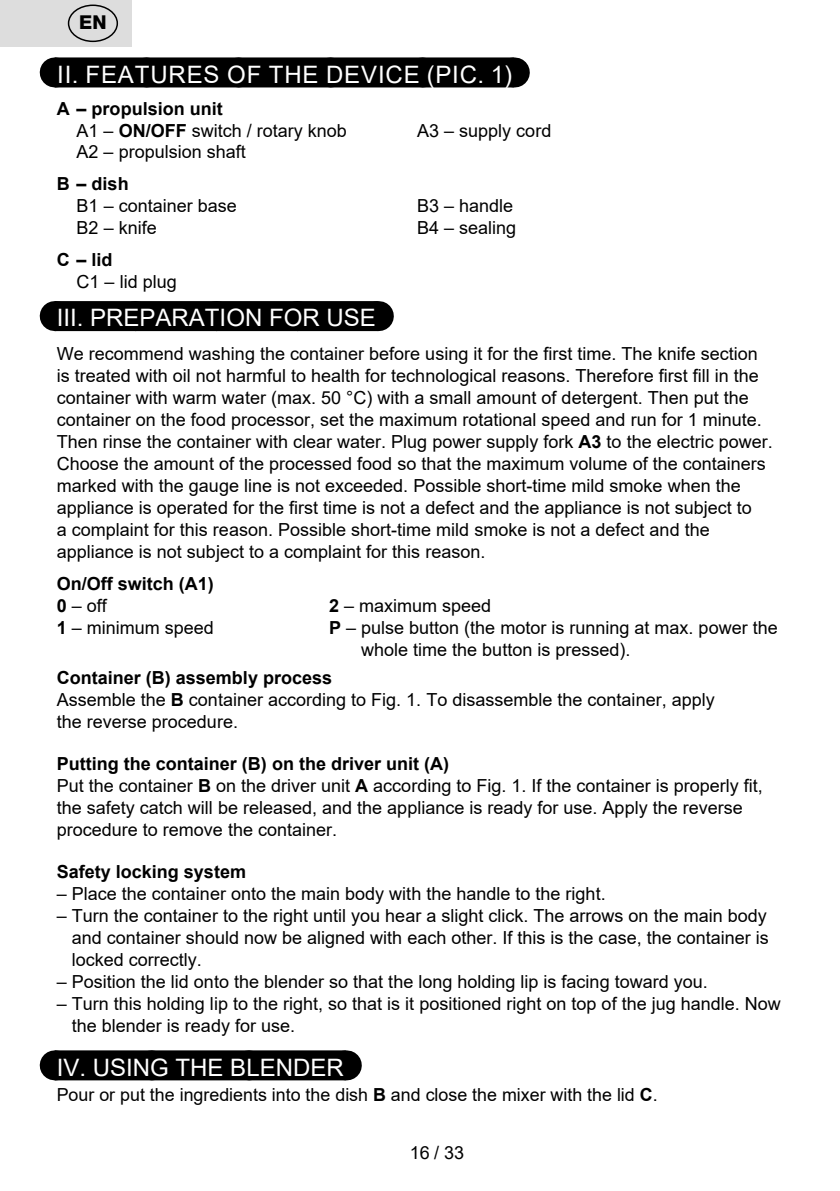
<style>
.page{position:relative;width:840px;height:1191px;background:#fff}
.page>*{position:absolute;margin:0;border:0;box-sizing:border-box;transform-origin:0 0}
.Grafický_nadpis_ETA{font:24px "Arial";color:#fff}
.Grafický_nadpis_ETA-2{font:24px "Arial";letter-spacing:.035em;color:#fff}
.t1{font:800 19.2px "Helvetica Neue OT";color:#000}
.Normální{font:18px/22px "Arial";color:#000}
.Normální-2{font:700 18px "Arial";color:#000}
.s1{font-weight:700}
</style>
<div class="page">
<div style="left:55px;top:57px;width:458px;height:30px;background:#000"></div>
<svg style="left:146px;top:57px;width:321px;height:1px"></svg>
<hr style="left:513px;top:57px;width:1px;height:30px;background:#000">
<div style="left:55px;top:301px;width:322px;height:30px;background:#000"></div>
<svg style="left:138px;top:301px;width:199px;height:1px"></svg>
<hr style="left:377px;top:301px;width:1px;height:30px;background:#000">
<div style="left:55px;top:1050px;width:290px;height:30px;background:#000"></div>
<svg style="left:152px;top:1050px;width:145px;height:1px"></svg>
<hr style="left:345px;top:1050px;width:1px;height:30px;background:#000">
<div style="left:0;top:0;width:131px;height:47px;background:#ddd"></div>
<div style="left:68px;top:5px;width:50px;height:37px;border:1px solid #000;border-radius:50%"></div>
<p class="t1" style="left:79px;top:11px;width:29px">EN</p>
<p class="Grafický_nadpis_ETA-2" style="left:57px;top:58px;width:456px">II. FEATURES OF THE DEVICE (PIC. 1)</p>
<p class="Normální-2" style="left:57px;top:96px;width:167px">A – propulsion unit</p>
<p class="Normální" style="left:77px;top:119px;width:272px">A1 – <span class="s1">ON/OFF</span> switch / rotary knob</p>
<p class="Normální" style="left:417px;top:119px;width:136px">A3 – supply cord</p>
<p class="Normální" style="left:77px;top:141px;width:171px">A2 – propulsion shaft</p>
<p class="Normální-2" style="left:57px;top:171px;width:73px">B – dish</p>
<p class="Normální" style="left:77px;top:195px;width:162px">B1 – container base</p>
<p class="Normální" style="left:417px;top:195px;width:98px">B3 – handle</p>
<p class="Normální" style="left:77px;top:217px;width:82px">B2 – knife</p>
<p class="Normální" style="left:417px;top:217px;width:101px">B4 – sealing</p>
<p class="Normální-2" style="left:57px;top:247px;width:57px">C – lid</p>
<p class="Normální" style="left:77px;top:271px;width:102px">C1 – lid plug</p>
<p class="Grafický_nadpis_ETA" style="left:57px;top:301px;width:320px">III. PREPARATION FOR USE</p>
<p class="Normální" style="left:57px;top:342px;width:717px">We recommend washing the container before using it for the first time. The knife section is treated with oil not harmful to health for technological reasons. Therefore first fill in the container with warm water (max. 50 °C) with a small amount of detergent. Then put the container on the food processor, set the maximum rotational speed and run for 1 minute.<br>Then rinse the container with clear water. Plug power supply fork <span class="s1">A3</span> to the electric power.<br>Choose the amount of the processed food so that the maximum volume of the containers marked with the gauge line is not exceeded. Possible short-time mild smoke when the appliance is operated for the first time is not a defect and the appliance is not subject to<br>a complaint for this reason. Possible short-time mild smoke is not a defect and the appliance is not subject to a complaint for this reason.</p>
<p class="Normální-2" style="left:57px;top:571px;width:159px">On/Off switch (A1)</p>
<p class="Normální" style="left:57px;top:594px;width:52px"><span class="s1">0</span> – off</p>
<p class="Normální" style="left:329px;top:594px;width:164px"><span class="s1">2</span> – maximum speed</p>
<p class="Normální" style="left:57px;top:616px;width:159px"><span class="s1">1</span> – minimum speed</p>
<p class="Normální" style="left:361px;top:616px;width:418px;text-indent:-32px"><span class="s1">P</span> – pulse button (the motor is running at max. power the whole time the button is pressed).</p>
<p class="Normální-2" style="left:57px;top:665px;width:277px">Container (B) assembly process</p>
<p class="Normální" style="left:57px;top:688px;width:659px">Assemble the <span class="s1">B</span> container according to Fig. 1. To disassemble the container, apply the reverse procedure.</p>
<p class="Normální-2" style="left:57px;top:751px;width:394px">Putting the container (B) on the driver unit (A)</p>
<p class="Normální" style="left:57px;top:774px;width:707px">Put the container <span class="s1">B</span> on the driver unit <span class="s1">A</span> according to Fig. 1. If the container is properly fit, the safety catch will be released, and the appliance is ready for use. Apply the reverse procedure to remove the container.</p>
<p class="Normální-2" style="left:57px;top:859px;width:191px">Safety locking system</p>
<p class="Normální" style="left:57px;top:882px;width:550px">– Place the container onto the main body with the handle to the right.</p>
<p class="Normální" style="left:72px;top:904px;width:698px;text-align:justify;text-indent:-15px">– Turn the container to the right until you hear a slight click. The arrows on the main body and container should now be aligned with each other. If this is the case, the container is locked correctly.</p>
<p class="Normální" style="left:57px;top:970px;width:652px">– Position the lid onto the blender so that the long holding lip is facing toward you.</p>
<p class="Normální" style="left:72px;top:992px;width:710px;text-indent:-15px">– Turn this holding lip to the right, so that is it positioned right on top of the jug handle. Now the blender is ready for use.</p>
<p class="Grafický_nadpis_ETA" style="left:57px;top:1050px;width:288px">IV. USING THE BLENDER</p>
<p class="Normální" style="left:57px;top:1083px;width:602px">Pour or put the ingredients into the dish <span class="s1">B</span> and close the mixer with the lid <span class="s1">C</span>.</p>
<p class="Normální" style="left:410px;top:1141px;width:56px">16 / 33</p>
</div>
